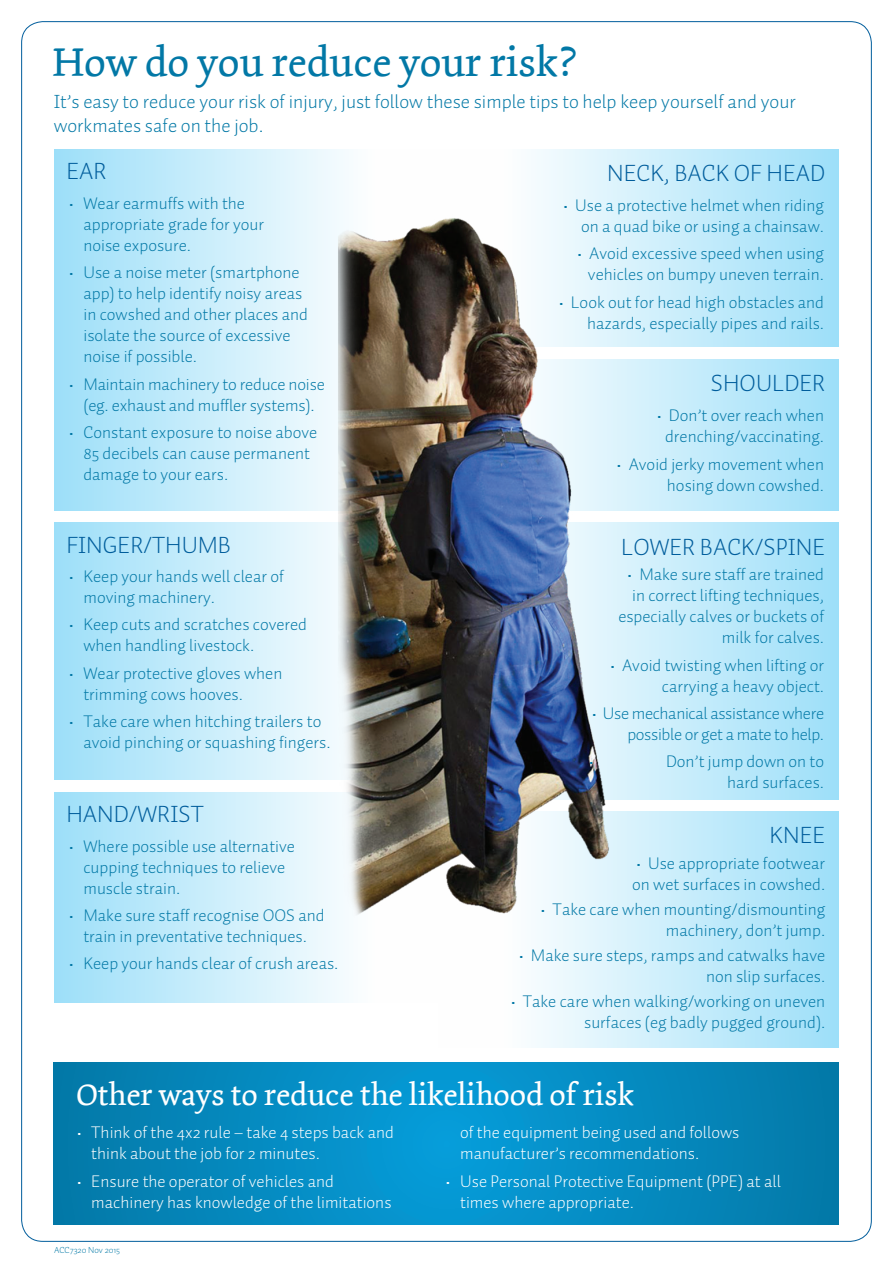
<style>
.page{position:relative;width:893px;height:1263px;background:#fff}
.page>*{position:absolute;margin:0;border:0;box-sizing:border-box;transform-origin:0 0}
.t1{font:42px "Dolly";color:#0278a6}
.t2{font:31.5px "Dolly";color:#fff}
.t3{font:300 24px "Auto 1";color:#005d9c}
.t4{font:300 19.5px/24px "Auto 1";color:#0278a6}
.t5{font:300 17.25px/21px "Auto 1";color:#0278a6;text-align:right}
.t6{font:300 17.25px/21px "Auto 1";color:#fff}
.t7{font:300 17.25px/21px "Auto 1";letter-spacing:-.02em;color:#0278a6;text-align:right}
.t8{font:300 9px "Auto 1";color:#0278a6}
</style>
<div class="page">
<div style="left:438px;top:149px;width:401px;height:198px;background:linear-gradient(to right,#fff,#9fe0f9)"></div>
<svg style="left:622px;top:359px;width:217px;height:151px;background:#bbe8fa"></svg>
<svg style="left:622px;top:522px;width:217px;height:278px;background:#bbe8fa"></svg>
<div style="left:438px;top:811px;width:401px;height:237px;background:linear-gradient(to right,#fff,#9fe0f9)"></div>
<div style="left:54px;top:149px;width:383px;height:361px;background:linear-gradient(to right,#9fdff9,#fff)"></div>
<svg style="left:54px;top:522px;width:280px;height:258px;background:#c6ecfb"></svg>
<div style="left:54px;top:792px;width:383px;height:211px;background:linear-gradient(to right,#9fdff9,#fff)"></div>
<svg style="left:54px;top:1063px;width:784px;height:162px;background:#0489bf"></svg>
<img style="left:334px;top:208px;width:288px;height:758px">
<h1 class="t1" style="left:53px;top:37px;width:526px">How do you reduce your risk?</h1>
<p class="t4" style="left:54px;top:89px;width:744px">It’s easy to reduce your risk of injury, just follow these simple tips to help keep yourself and your workmates safe on the job.</p>
<h3 class="t3" style="left:66px;top:157px;width:42px">EAR</h3>
<p class="t5" style="left:83px;top:192px;width:182px;text-align:left;text-indent:-15px">• Wear earmuffs with the appropriate grade for your noise exposure.</p>
<p class="t5" style="left:83px;top:262px;width:226px;text-align:left;text-indent:-15px">• Use a noise meter (smartphone app) to help identify noisy areas in cowshed and other places and isolate the source of excessive noise if possible.</p>
<p class="t5" style="left:69px;top:373px;width:258px;text-align:center">• Maintain machinery to reduce noise (eg. exhaust and muffler systems).</p>
<p class="t5" style="left:83px;top:421px;width:235px;text-align:left;text-indent:-15px">• Constant exposure to noise above<br>85 decibels can cause permanent damage to your ears.</p>
<h3 class="t3" style="left:66px;top:530px;width:166px">FINGER/THUMB</h3>
<p class="t5" style="left:83px;top:565px;width:202px;text-align:left;text-indent:-15px">• Keep your hands well clear of moving machinery.</p>
<p class="t5" style="left:83px;top:614px;width:225px;text-align:left;text-indent:-15px">• Keep cuts and scratches covered when handling livestock.</p>
<p class="t5" style="left:83px;top:662px;width:200px;text-align:left;text-indent:-15px">• Wear protective gloves when trimming cows hooves.</p>
<p class="t5" style="left:83px;top:711px;width:249px;text-align:left;text-indent:-15px">• Take care when hitching trailers to avoid pinching or squashing fingers.</p>
<h3 class="t3" style="left:66px;top:799px;width:139px">HAND/WRIST</h3>
<p class="t5" style="left:83px;top:835px;width:213px;text-align:left;text-indent:-15px">• Where possible use alternative cupping techniques to relieve muscle strain.</p>
<p class="t5" style="left:69px;top:904px;width:258px;text-align:center">• Make sure staff recognise OOS and train in preventative techniques.</p>
<p class="t5" style="left:69px;top:953px;width:271px">• Keep your hands clear of crush areas.</p>
<h3 class="t3" style="left:607px;top:159px;width:220px">NECK, BACK OF HEAD</h3>
<p class="t5" style="left:563px;top:194px;width:263px">• Use a protective helmet when riding on a quad bike or using a chainsaw.</p>
<p class="t5" style="left:577px;top:243px;width:249px">• Avoid excessive speed when using vehicles on bumpy uneven terrain.</p>
<p class="t5" style="left:559px;top:291px;width:267px">• Look out for head high obstacles and hazards, especially pipes and rails.</p>
<h3 class="t3" style="left:711px;top:368px;width:116px">SHOULDER</h3>
<p class="t5" style="left:656px;top:404px;width:169px;text-align:center">• Don’t over reach when drenching/vaccinating.</p>
<p class="t5" style="left:616px;top:454px;width:209px">• Avoid jerky movement when hosing down cowshed.</p>
<h3 class="t3" style="left:621px;top:532px;width:205px">LOWER BACK/SPINE</h3>
<p class="t5" style="left:618px;top:564px;width:207px">• Make sure staff are trained in correct lifting techniques, especially calves or buckets of milk for calves.</p>
<p class="t5" style="left:610px;top:654px;width:216px">• Avoid twisting when lifting or carrying a heavy object.</p>
<p class="t7" style="left:592px;top:702px;width:234px">• Use mechanical assistance where possible or get a mate to help.</p>
<p class="t5" style="left:588px;top:751px;width:7px">•</p>
<p class="t5" style="left:666px;top:751px;width:160px">Don’t jump down on to hard surfaces.</p>
<h3 class="t3" style="left:770px;top:820px;width:57px">KNEE</h3>
<p class="t5" style="left:632px;top:852px;width:194px;text-align:left">• Use appropriate footwear on wet surfaces in cowshed.</p>
<p class="t5" style="left:540px;top:898px;width:287px">• Take care when mounting/dismounting machinery, don’t jump.</p>
<p class="t5" style="left:519px;top:945px;width:308px">• Make sure steps, ramps and catwalks have non slip surfaces.</p>
<p class="t5" style="left:510px;top:991px;width:316px">• Take care when walking/working on uneven surfaces (eg badly pugged ground).</p>
<h2 class="t2" style="left:76px;top:1076px;width:559px">Other ways to reduce the likelihood of risk</h2>
<p class="t6" style="left:91px;top:1121px;width:304px;text-indent:-15px">• Think of the 4x2 rule – take 4 steps back and think about the job for 2 minutes.</p>
<p class="t6" style="left:91px;top:1170px;width:302px;text-indent:-15px">• Ensure the operator of vehicles and machinery has knowledge of the limitations</p>
<p class="t8" style="left:54px;top:1244px;width:68px">ACC7320 Nov 2015</p>
<p class="t6" style="left:460px;top:1121px;width:281px">of the equipment being used and follows manufacturer’s recommendations.</p>
<p class="t6" style="left:460px;top:1170px;width:322px;text-indent:-15px">• Use Personal Protective Equipment (PPE) at all times where appropriate.</p>
</div>
